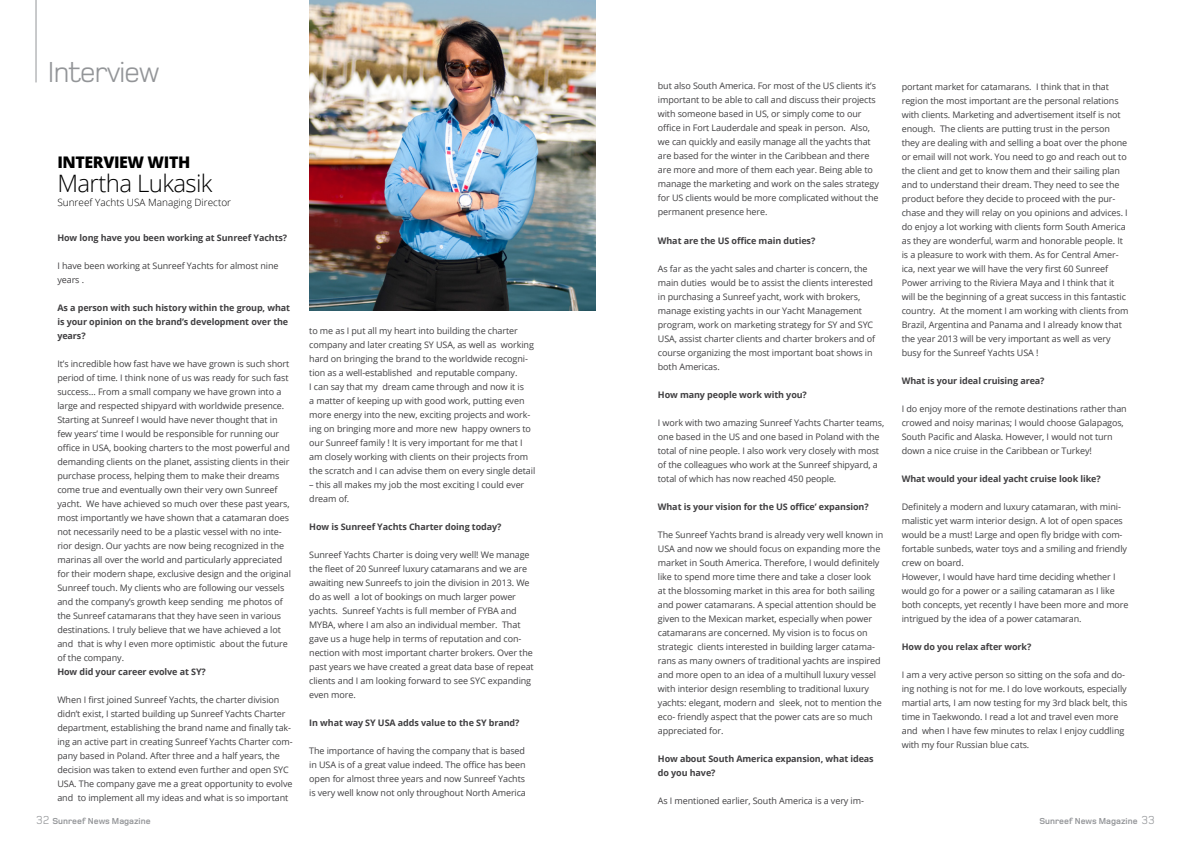
<style>
.page{position:relative;width:1191px;height:842px;background:#fff}
.page>*{position:absolute;margin:0;border:0;box-sizing:border-box;transform-origin:0 0}
.t1{font:30px "Foundry Monoline";letter-spacing:-.05em;color:#939598}
.t2{font:300 24px "Open Sans";letter-spacing:-.025em;color:#000}
.t3{font:800 16px "Open Sans";letter-spacing:-.025em;color:#000}
.t4{font:300 10px "Open Sans";color:#000}
.t5{font:9px/14px "Open Sans";letter-spacing:-.01em;color:#414042}
.t6{font:700 9px/14px "Open Sans";letter-spacing:-.01em;color:#414042}
.t7{font:700 9px "Foundry Monoline";color:#939598}
.s1{font-weight:400;font-size:12px}
</style>
<div class="page">
<img style="left:309px;top:0;width:286px;height:311px">
<hr style="left:36px;top:0;width:1px;height:82px;background:#939598">
<h1 class="t1" style="left:48px;top:57px;width:114px">Interview</h1>
<h3 class="t3" style="left:57px;top:150px;width:134px">INTERVIEW WITH</h3>
<h2 class="t2" style="left:57px;top:167px;width:157px">Martha Lukasik</h2>
<p class="t4" style="left:57px;top:196px;width:175px">Sunreef Yachts USA Managing Director</p>
<p class="t6" style="left:57px;top:230px;width:231px">How long have you been working at Sunreef Yachts?</p>
<p class="t5" style="left:57px;top:258px;width:223px">I have been working at Sunreef Yachts for almost nine years .</p>
<p class="t6" style="left:57px;top:300px;width:234px">As a person with such history within the group, what is your opinion on the brand’s development over the years?</p>
<p class="t5" style="left:57px;top:356px;width:235px">It’s incredible how fast have we have grown is such short period of time. I think none of us was ready for such fast success… From a small company we have grown into a large and respected shipyard with worldwide presence.<br>Starting at Sunreef I would have never thought that in few years’ time I would be responsible for running our office in USA, booking charters to the most powerful and demanding clients on the planet, assisting clients in their purchase process, helping them to make their dreams come true and eventually own their very own Sunreef yacht. We have achieved so much over these past years, most importantly we have shown that a catamaran does not necessarily need to be a plastic vessel with no inte&shy;rior design. Our yachts are now being recognized in the marinas all over the world and particularly appreciated for their modern shape, exclusive design and the original Sunreef touch. My clients who are following our vessels and the company’s growth keep sending me photos of the Sunreef catamarans that they have seen in various destinations. I truly believe that we have achieved a lot and that is why I even more optimistic about the future of the company.</p>
<p class="t6" style="left:57px;top:664px;width:150px">How did your career evolve at SY?</p>
<p class="t5" style="left:57px;top:692px;width:237px">When I first joined Sunreef Yachts, the charter division didn’t exist, I started building up Sunreef Yachts Charter department, establishing the brand name and finally tak&shy;ing an active part in creating Sunreef Yachts Charter com&shy;pany based in Poland. After three and a half years, the decision was taken to extend even further and open SYC USA. The company gave me a great opportunity to evolve and to implement all my ideas and what is so important</p>
<p class="t5" style="left:309px;top:323px;width:228px">to me as I put all my heart into building the charter company and later creating SY USA, as well as working hard on bringing the brand to the worldwide recogni&shy;tion as a well-established and reputable company.<br>I can say that my dream came through and now it is<br>a matter of keeping up with good work, putting even more energy into the new, exciting projects and work&shy;ing on bringing more and more new happy owners to our Sunreef family ! It is very important for me that I am closely working with clients on their projects from the scratch and I can advise them on every single detail</p>
<p class="t5" style="left:309px;top:477px;width:216px">– this all makes my job the most exciting I could ever dream of.</p>
<p class="t6" style="left:309px;top:519px;width:194px">How is Sunreef Yachts Charter doing today?</p>
<p class="t5" style="left:309px;top:547px;width:226px">Sunreef Yachts Charter is doing very well! We manage the fleet of 20 Sunreef luxury catamarans and we are awaiting new Sunreefs to join the division in 2013. We do as well a lot of bookings on much larger power yachts. Sunreef Yachts is full member of FYBA and MYBA, where I am also an individual member. That gave us a huge help in terms of reputation and con&shy;nection with most important charter brokers. Over the past years we have created a great data base of repeat clients and I am looking forward to see SYC expanding even more.</p>
<p class="t6" style="left:309px;top:715px;width:212px">In what way SY USA adds value to the SY brand?</p>
<p class="t5" style="left:309px;top:743px;width:218px;text-align:justify">The importance of having the company that is based in USA is of a great value indeed. The office has been open for almost three years and now Sunreef Yachts is very well know not only throughout North America</p>
<p class="t5" style="left:658px;top:79px;width:222px">but also South America. For most of the US clients it’s important to be able to call and discuss their projects with someone based in US, or simply come to our office in Fort Lauderdale and speak in person. Also, we can quickly and easily manage all the yachts that are based for the winter in the Caribbean and there are more and more of them each year. Being able to manage the marketing and work on the sales strategy for US clients would be more complicated without the permanent presence here.</p>
<p class="t6" style="left:658px;top:233px;width:159px">What are the US office main duties?</p>
<p class="t5" style="left:658px;top:261px;width:219px">As far as the yacht sales and charter is concern, the main duties would be to assist the clients interested in purchasing a Sunreef yacht, work with brokers, manage existing yachts in our Yacht Management program, work on marketing strategy for SY and SYC USA, assist charter clients and charter brokers and of course organizing the most important boat shows in both Americas.</p>
<p class="t6" style="left:658px;top:387px;width:151px">How many people work with you?</p>
<p class="t5" style="left:658px;top:415px;width:228px">I work with two amazing Sunreef Yachts Charter teams, one based in the US and one based in Poland with the total of nine people. I also work very closely with most of the colleagues who work at the Sunreef shipyard, a total of which has now reached 450 people.</p>
<p class="t6" style="left:658px;top:499px;width:212px">What is your vision for the US office’ expansion?</p>
<p class="t5" style="left:658px;top:527px;width:227px">The Sunreef Yachts brand is already very well known in USA and now we should focus on expanding more the market in South America. Therefore, I would definitely like to spend more time there and take a closer look<br>at the blossoming market in this area for both sailing and power catamarans. A special attention should be given to the Mexican market, especially when power catamarans are concerned. My vision is to focus on strategic clients interested in building larger catama&shy;rans as many owners of traditional yachts are inspired and more open to an idea of a multihull luxury vessel with interior design resembling to traditional luxury yachts: elegant, modern and sleek, not to mention the eco- friendly aspect that the power cats are so much appreciated for.</p>
<p class="t6" style="left:658px;top:751px;width:217px">How about South America expansion, what ideas do you have?</p>
<p class="t5" style="left:658px;top:793px;width:208px">As I mentioned earlier, South America is a very im-</p>
<p class="t5" style="left:901px;top:79px;width:228px">portant market for catamarans. I think that in that region the most important are the personal relations with clients. Marketing and advertisement itself is not enough. The clients are putting trust in the person they are dealing with and selling a boat over the phone or email will not work. You need to go and reach out to the client and get to know them and their sailing plan and to understand their dream. They need to see the product before they decide to proceed with the pur&shy;chase and they will relay on you opinions and advices. I do enjoy a lot working with clients form South America as they are wonderful, warm and honorable people. It is a pleasure to work with them. As for Central Amer&shy;ica, next year we will have the very first 60 Sunreef Power arriving to the Riviera Maya and I think that it will be the beginning of a great success in this fantastic country. At the moment I am working with clients from Brazil, Argentina and Panama and I already know that the year 2013 will be very important as well as very busy for the Sunreef Yachts USA !</p>
<p class="t6" style="left:901px;top:373px;width:144px">What is your ideal cruising area?</p>
<p class="t5" style="left:901px;top:401px;width:226px">I do enjoy more of the remote destinations rather than crowed and noisy marinas; I would choose Galapagos, South Pacific and Alaska. However, I would not turn down a nice cruise in the Caribbean or Turkey!</p>
<p class="t6" style="left:901px;top:471px;width:200px">What would your ideal yacht cruise look like?</p>
<p class="t5" style="left:901px;top:499px;width:228px">Definitely a modern and luxury catamaran, with mini&shy;malistic yet warm interior design. A lot of open spaces would be a must! Large and open fly bridge with com&shy;fortable sunbeds, water toys and a smiling and friendly crew on board.<br>However, I would have hard time deciding whether I would go for a power or a sailing catamaran as I like both concepts, yet recently I have been more and more intrigued by the idea of a power catamaran.</p>
<p class="t6" style="left:901px;top:639px;width:131px">How do you relax after work?</p>
<p class="t5" style="left:901px;top:667px;width:227px">I am a very active person so sitting on the sofa and do&shy;ing nothing is not for me. I do love workouts, especially martial arts, I am now testing for my 3rd black belt, this time in Taekwondo. I read a lot and travel even more and when I have few minutes to relax I enjoy cuddling with my four Russian blue cats.</p>
<p class="t7" style="left:36px;top:816px;width:116px"><span class="s1">32</span> Sunreef News Magazine</p>
<p class="t7" style="left:1039px;top:816px;width:117px">Sunreef News Magazine <span class="s1">33</span></p>
</div>
